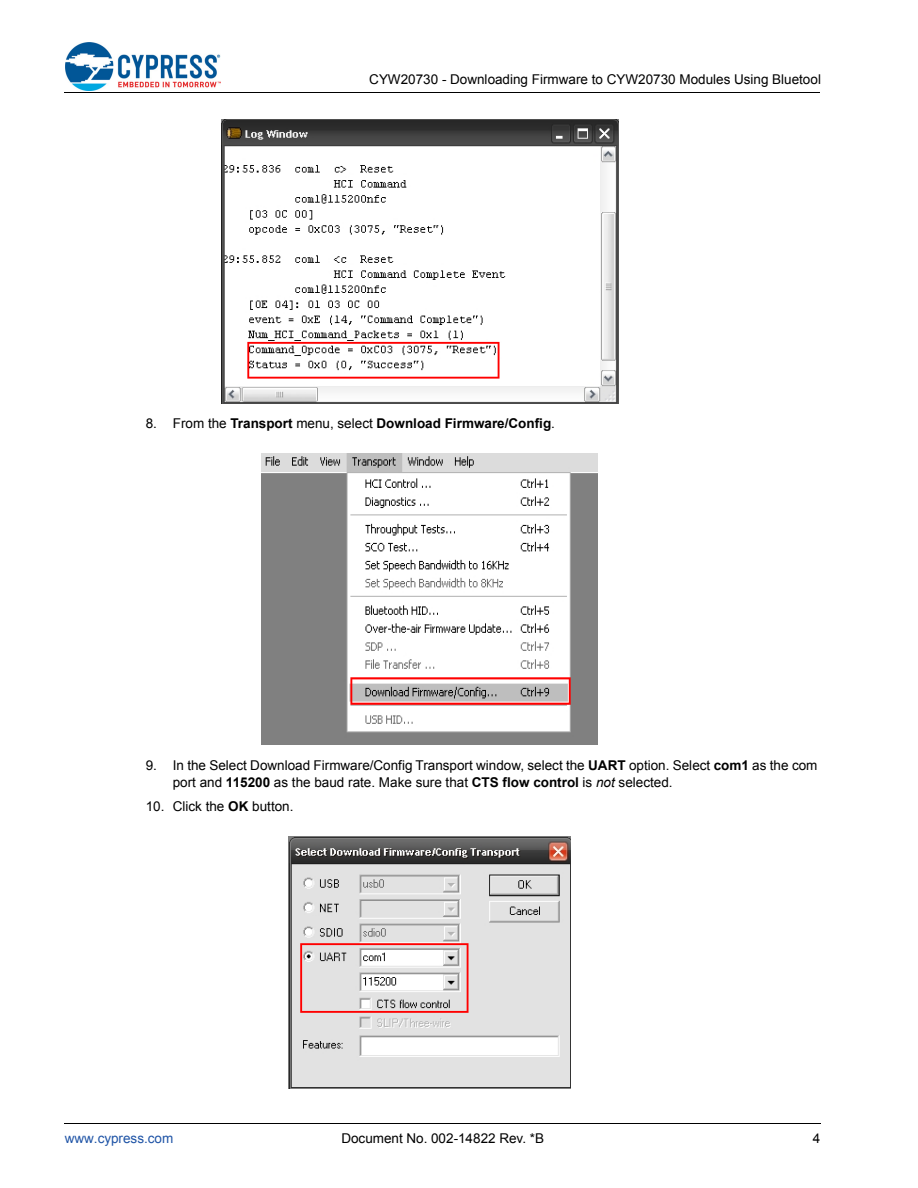
<style>
.page{position:relative;width:918px;height:1188px;background:#fff}
.page>*{position:absolute;margin:0;border:0;box-sizing:border-box;transform-origin:0 0}
.t1{font:13.5px/16.5px "Arial";color:#000}
.t2{font:700 13.5px "Arial";color:#000}
.t3{font:13.5px "Arial";color:#1f54a6}
.s1{font-weight:400}
.s2{font-weight:700}
.s3{font-style:italic}
</style>
<div class="page">
<hr style="left:64px;top:92px;width:756px;height:1px;background:#000">
<hr style="left:65px;top:1123px;width:756px;height:1px;background:#000">
<img style="left:66px;top:42px;width:155px;height:48px">
<img style="left:222px;top:120px;width:396px;height:283px">
<img style="left:261px;top:454px;width:337px;height:291px">
<img style="left:288px;top:836px;width:282px;height:253px">
<p class="t1" style="left:369px;top:71px;width:453px">CYW20730 - Downloading Firmware to CYW20730 Modules Using Bluetool</p>
<p class="t2" style="left:146px;top:416px;width:411px"><span class="s1">8. From the</span> Transport <span class="s1">menu, select</span> Download Firmware/Config<span class="s1">.</span></p>
<p class="t1" style="left:173px;top:758px;width:646px;text-indent:-27px">9. In the Select Download Firmware/Config Transport window, select the <span class="s2">UART</span> option. Select <span class="s2">com1</span> as the com port and <span class="s2">115200</span> as the baud rate. Make sure that <span class="s2">CTS flow control</span> is <span class="s3">not</span> selected.</p>
<p class="t1" style="left:146px;top:798px;width:149px">10. Click the <span class="s2">OK</span> button.</p>
<p class="t3" style="left:65px;top:1131px;width:110px">www.cypress.com</p>
<p class="t1" style="left:341px;top:1130px;width:204px">Document No. 002-14822 Rev. *B</p>
<p class="t1" style="left:813px;top:1130px;width:9px">4</p>
</div>
